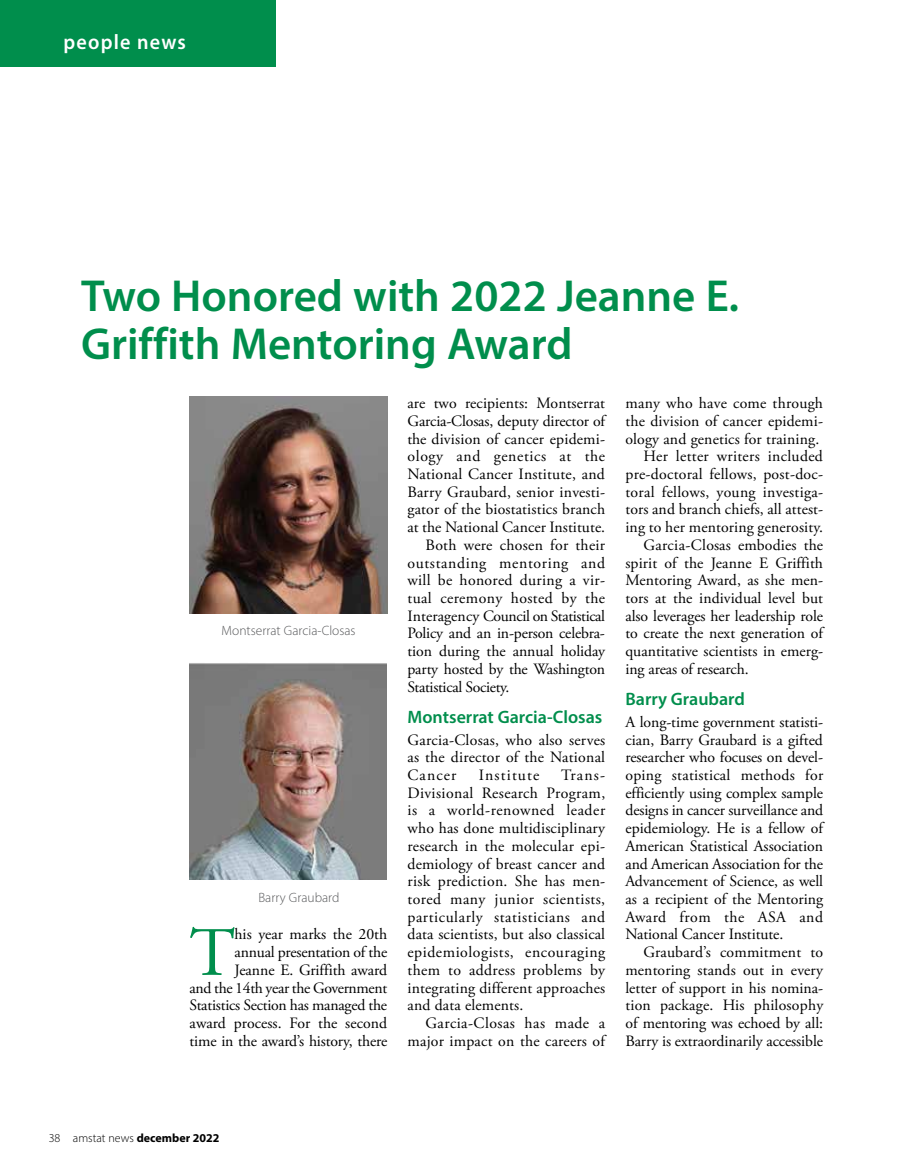
<style>
.page{position:relative;width:918px;height:1175px;background:#fff}
.page>*{position:absolute;margin:0;border:0;box-sizing:border-box;transform-origin:0 0}
.t1{font:69.15px "Adobe Garamond Pro";color:#008e4c}
.t2{font:600 45px/48px "Myriad Pro";color:#008e4c}
.t3{font:600 21px "Myriad Pro";letter-spacing:.06em;color:#fff;scale:.96 1}
.t4{font:600 18px "Myriad Pro";color:#008e4c}
.t5{font:15.75px/17.7px "Adobe Garamond Pro";letter-spacing:.005em;color:#000;text-align:justify}
.t6{font:15.75px/17.7px "Adobe Garamond Pro";letter-spacing:-.015em;color:#000;text-align:right}
.t7{font:15.75px "Adobe Garamond Pro";letter-spacing:.04em;color:#000}
.t8{font:15.75px "Adobe Garamond Pro";letter-spacing:-.025em;color:#000}
.t9{font:15.75px "Adobe Garamond Pro";letter-spacing:.025em;color:#000}
.t10{font:15.75px "Adobe Garamond Pro";letter-spacing:-.02em;color:#000}
.t11{font:15.75px "Adobe Garamond Pro";letter-spacing:.07em;color:#000}
.t12{font:300 13.5px "Myriad Pro";color:#58595b}
.t13{font:300 12px "Myriad Pro";color:#000}
.s1{font-weight:700}
</style>
<div class="page">
<div style="left:0;top:0;width:275px;height:67px;background:#008e4c"></div>
<img style="left:190px;top:396px;width:197px;height:218px">
<img style="left:190px;top:663px;width:197px;height:216px">
<h3 class="t3" style="left:64px;top:29px;width:129px">people news</h3>
<h2 class="t2" style="left:81px;top:271px;width:660px">Two Honored with 2022 Jeanne E.<br>Griffith Mentoring Award</h2>
<p class="t12" style="left:222px;top:622px;width:136px">Montserrat Garcia-Closas</p>
<p class="t12" style="left:258px;top:889px;width:83px">Barry Graubard</p>
<h1 class="t1" style="left:190px;top:911px;width:47px">T</h1>
<p class="t6" style="left:190px;top:926px;width:199px">his year marks the 20th<br>annual presentation of the<br>Jeanne E. Griffith award<br>and the 14th year the Government<br>Statistics Section has managed the award process. For the second time in the award’s history, there</p>
<p class="t5" style="left:408px;top:395px;width:199px">are two recipients: Montserrat</p>
<p class="t5" style="left:408px;top:412px;width:199px">Garcia-Closas, deputy director of</p>
<p class="t5" style="left:408px;top:430px;width:199px">the division of cancer epidemi-</p>
<p class="t7" style="left:408px;top:447px;width:199px">ology and genetics at the</p>
<p class="t5" style="left:408px;top:466px;width:199px">National Cancer Institute, and</p>
<p class="t5" style="left:408px;top:483px;width:199px">Barry Graubard, senior investi-</p>
<p class="t5" style="left:408px;top:501px;width:199px">gator of the biostatistics branch</p>
<p class="t5" style="left:408px;top:519px;width:199px">at the National Cancer Institute.</p>
<p class="t5" style="left:426px;top:536px;width:181px">Both were chosen for their</p>
<p class="t7" style="left:408px;top:553px;width:199px">outstanding mentoring and</p>
<p class="t5" style="left:408px;top:572px;width:199px">will be honored during a vir-</p>
<p class="t9" style="left:408px;top:588px;width:199px">tual ceremony hosted by the</p>
<p class="t8" style="left:408px;top:606px;width:199px">Interagency Council on Statistical</p>
<p class="t5" style="left:408px;top:625px;width:199px">Policy and an in-person celebra-</p>
<p class="t5" style="left:408px;top:643px;width:199px">tion during the annual holiday</p>
<p class="t5" style="left:408px;top:660px;width:199px">party hosted by the Washington</p>
<p class="t10" style="left:408px;top:677px;width:103px">Statistical Society.</p>
<p class="t4" style="left:408px;top:705px;width:196px">Montserrat Garcia-Closas</p>
<p class="t5" style="left:408px;top:731px;width:199px">Garcia-Closas, who also serves as the director of the National Cancer</p>
<p class="t5" style="left:408px;top:766px;width:199px;text-indent:154px">Trans-Divisional Research Program, is a world-renowned leader who has done multidisciplinary research in the molecular epi&shy;demiology of breast cancer and risk prediction. She has men&shy;tored many junior scientists, particularly statisticians and data scientists, but also classical epidemiologists, encouraging them to address problems by integrating different approaches and data elements.</p>
<p class="t5" style="left:408px;top:1014px;width:199px;text-align:right">Garcia-Closas has made a major impact on the careers of</p>
<p class="t11" style="left:479px;top:765px;width:62px">Institute</p>
<p class="t5" style="left:625px;top:395px;width:199px">many who have come through</p>
<p class="t5" style="left:625px;top:412px;width:199px">the division of cancer epidemi-</p>
<p class="t5" style="left:625px;top:430px;width:195px">ology and genetics for training.</p>
<p class="t5" style="left:643px;top:448px;width:181px">Her letter writers included</p>
<p class="t5" style="left:625px;top:466px;width:199px">pre-doctoral fellows, post-doc-</p>
<p class="t5" style="left:625px;top:483px;width:199px">toral fellows, young investiga-</p>
<p class="t5" style="left:625px;top:501px;width:199px">tors and branch chiefs, all attest-</p>
<p class="t5" style="left:625px;top:519px;width:199px">ing to her mentoring generosity.</p>
<p class="t5" style="left:643px;top:536px;width:181px">Garcia-Closas embodies the</p>
<p class="t5" style="left:625px;top:554px;width:199px">spirit of the Jeanne E Griffith</p>
<p class="t5" style="left:625px;top:572px;width:199px">Mentoring Award, as she men-</p>
<p class="t5" style="left:625px;top:590px;width:199px">tors at the individual level but</p>
<p class="t5" style="left:625px;top:607px;width:199px">also leverages her leadership role</p>
<p class="t5" style="left:625px;top:625px;width:199px">to create the next generation of</p>
<p class="t5" style="left:625px;top:643px;width:199px">quantitative scientists in emerg-</p>
<p class="t5" style="left:625px;top:660px;width:125px">ing areas of research.</p>
<p class="t4" style="left:625px;top:688px;width:121px">Barry Graubard</p>
<p class="t5" style="left:625px;top:713px;width:199px">A long-time government statisti&shy;cian, Barry Graubard is a gifted researcher who focuses on devel&shy;oping statistical methods for efficiently using complex sample designs in cancer surveillance and epidemiology. He is a fellow of American Statistical Association and American Association for the Advancement of Science, as well as a recipient of the Mentoring Award from the ASA and National Cancer Institute.</p>
<p class="t5" style="left:625px;top:943px;width:199px;text-indent:18px">Graubard’s commitment to mentoring stands out in every letter of support in his nomina&shy;tion package. His philosophy of mentoring was echoed by all:<br>Barry is extraordinarily accessible</p>
<p class="t13" style="left:49px;top:1130px;width:172px">38 amstat news <span class="s1">december 2022</span></p>
</div>
